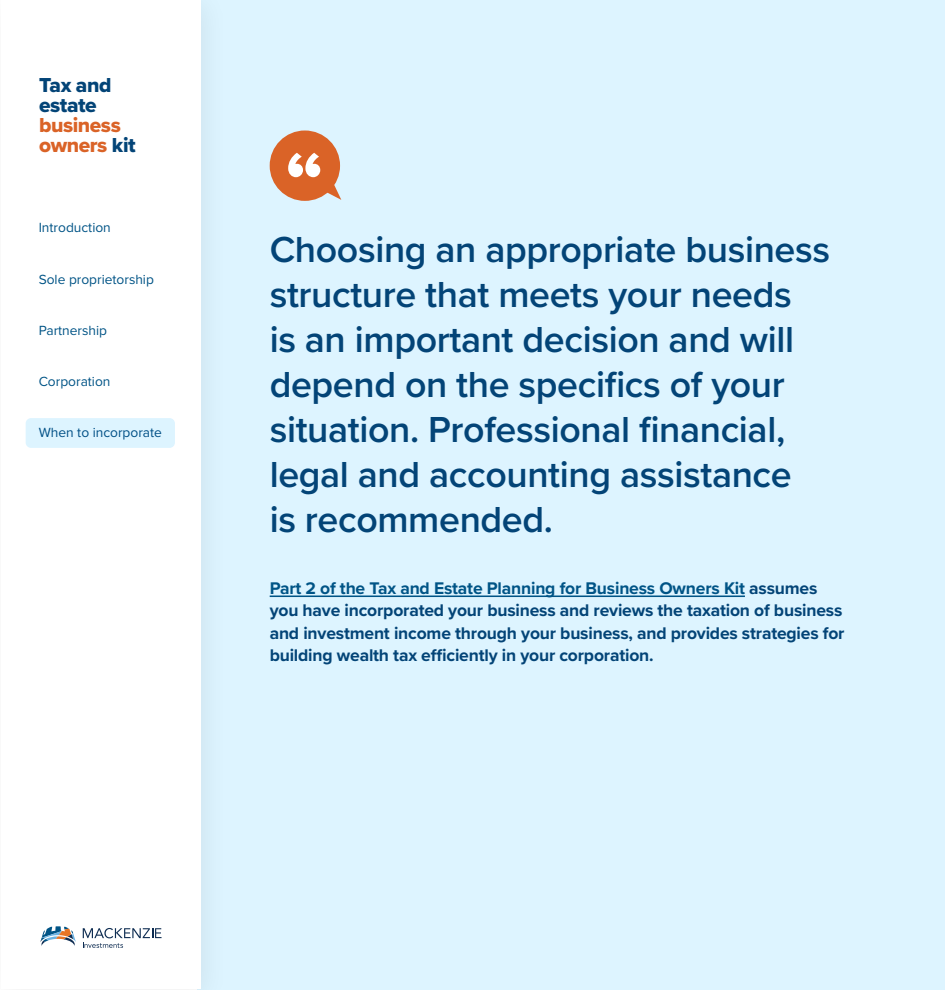
<style>
.page{position:relative;width:945px;height:990px;background:#fff}
.page>*{position:absolute;margin:0;border:0;box-sizing:border-box;transform-origin:0 0}
.t1{font:76.62px "Proxima Nova Extrabld";color:#fff}
.Heading_level_2_-_Proxima{font:600 37.5px/45px "Proxima Nova";letter-spacing:-.01em;color:#034477}
.t2{font:21px/20px "Proxima Nova Extrabld";letter-spacing:-.02em;color:#da6327}
.t3{font:21px/20px "Proxima Nova Extrabld";letter-spacing:-.02em;color:#034477}
.Heading_level_2_-_Proxima-2{font:700 17.5px/22.5px "Proxima Nova";letter-spacing:-.01em;color:#034477}
.t4{font:13.75px "Proxima Nova";color:#005486}
.s1{color:#034477}
.s2{color:#005486}
</style>
<div class="page">
<div style="left:198px;top:0;width:747px;height:990px;background:#ddf4ff"></div>
<div style="left:270px;top:131px;width:70px;height:70px;background:#da6327;border-radius:50%"></div>
<svg style="left:312px;top:169px;width:29px;height:31px"></svg>
<hr style="left:270px;top:596px;width:475px;height:1px;background:#005486">
<div style="left:0;top:0;width:230px;height:990px;background:#daf1fc"></div>
<div style="left:1px;top:1px;width:200px;height:988px;background:#fff"></div>
<svg style="left:40px;top:926px;width:36px;height:20px"></svg>
<svg style="left:83px;top:928px;width:79px;height:20px"></svg>
<div style="left:26px;top:418px;width:149px;height:30px;background:#ddf4ff;border-radius:5px"></div>
<p class="t3" style="left:39px;top:75px;width:74px">Tax and estate</p>
<p class="t2" style="left:39px;top:115px;width:98px">business owners <span class="s1">kit</span></p>
<p class="t4" style="left:39px;top:217px;width:74px">Introduction</p>
<p class="t4" style="left:39px;top:269px;width:117px">Sole proprietorship</p>
<p class="t4" style="left:39px;top:320px;width:70px">Partnership</p>
<p class="t4" style="left:39px;top:371px;width:73px">Corporation</p>
<p class="t4" style="left:39px;top:422px;width:125px">When to incorporate</p>
<h1 class="t1" style="left:286px;top:122px;width:39px">“</h1>
<h2 class="Heading_level_2_-_Proxima" style="left:270px;top:226px;width:562px">Choosing an appropriate business structure that meets your needs<br>is an important decision and will depend on the specifics of your situation. Professional financial, legal and accounting assistance<br>is recommended.</h2>
<h2 class="Heading_level_2_-_Proxima-2" style="left:270px;top:576px;width:576px"><span class="s2">Part 2 of the Tax and Estate Planning for Business Owners Kit</span> assumes you have incorporated your business and reviews the taxation of business and investment income through your business, and provides strategies for building wealth tax efficiently in your corporation.</h2>
</div>
